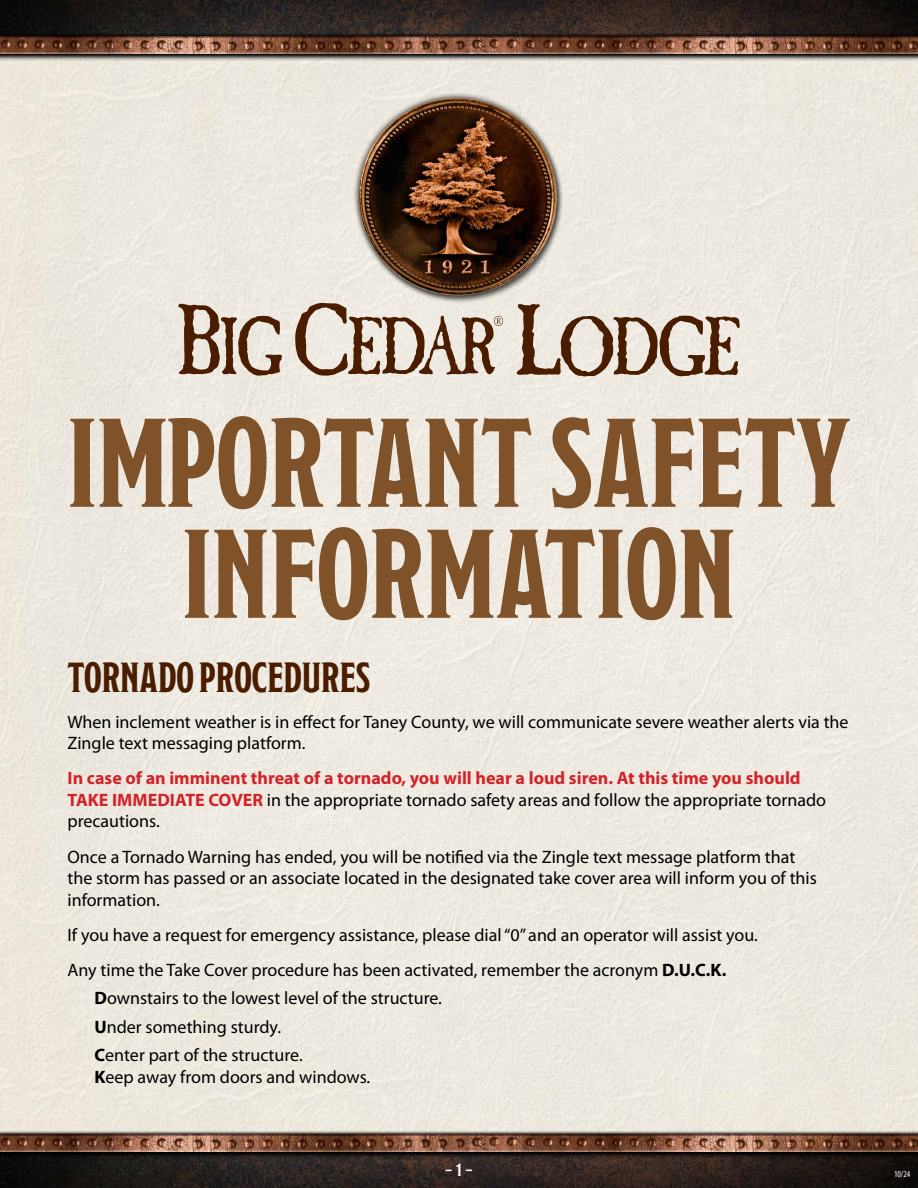
<style>
.page{position:relative;width:918px;height:1188px;background:#fff}
.page>*{position:absolute;margin:0;border:0;box-sizing:border-box;transform-origin:0 0}
.t1{font:700 126px/111px "Modesto Condensed";color:#7f522a;text-align:center}
.t2{font:700 42px "Modesto Condensed";color:#4a1d00}
.t3{font:18px/21.6px "Myriad Pro";color:#000}
.t4{font:700 18px/21.6px "Myriad Pro";color:#d2232a}
.t5{font:700 18px "Modesto Condensed";color:#fff}
.t6{font:condensed 9px "Myriad Pro";color:#fff}
.s1{font-weight:400;color:#000}
.s2{font-weight:700}
</style>
<div class="page">
<div style="left:0;top:61px;width:918px;height:1070px;background:#ede9e0"></div>
<img style="left:0;top:0;width:918px;height:33px">
<div style="left:0;top:34px;width:918px;height:27px;background:linear-gradient(to right,#b0aca4,#aeaca5)"></div>
<svg style="left:0;top:33px;width:918px;height:24px;background:#262321"></svg>
<img style="left:0;top:36px;width:918px;height:18px">
<img style="left:0;top:1159px;width:918px;height:29px">
<svg style="left:0;top:1155px;width:918px;height:4px;background:#231c1a"></svg>
<svg style="left:0;top:1131px;width:918px;height:24px;background:#4e4b48"></svg>
<img style="left:0;top:1134px;width:918px;height:18px">
<img style="left:333px;top:90px;width:253px;height:219px">
<svg style="left:178px;top:304px;width:104px;height:72px;background:#b09d8d"></svg>
<svg style="left:295px;top:303px;width:210px;height:73px;background:#beaea0"></svg>
<svg style="left:517px;top:304px;width:223px;height:72px;background:#bbaa9b"></svg>
<h1 class="t1" style="left:68px;top:409px;width:784px">IMPORTANT SAFETY<br>INFORMATION</h1>
<h2 class="t2" style="left:68px;top:657px;width:304px">TORNADO PROCEDURES</h2>
<p class="t3" style="left:68px;top:710px;width:783px">When inclement weather is in effect for Taney County, we will communicate severe weather alerts via the<br>Zingle text messaging platform.</p>
<p class="t4" style="left:68px;top:767px;width:760px">In case of an imminent threat of a tornado, you will hear a loud siren. At this time you should<br>TAKE IMMEDIATE COVER <span class="s1">in the appropriate tornado safety areas and follow the appropriate tornado precautions.</span></p>
<p class="t3" style="left:68px;top:845px;width:751px">Once a Tornado Warning has ended, you will be notified via the Zingle text message platform that the storm has passed or an associate located in the designated take cover area will inform you of this information.</p>
<p class="t3" style="left:68px;top:917px;width:692px;line-height:35.1px">If you have a request for emergency assistance, please dial “0” and an operator will assist you.<br>Any time the Take Cover procedure has been activated, remember the acronym <span class="s2">D.U.C.K.</span></p>
<p class="t3" style="left:94px;top:984px;width:349px;line-height:28.3px"><span class="s2">D</span>ownstairs to the lowest level of the structure.<br><span class="s2">U</span>nder something sturdy.<br><span class="s2">C</span>enter part of the structure.</p>
<p class="t3" style="left:94px;top:1065px;width:277px"><span class="s2">K</span>eep away from doors and windows.</p>
<p class="t5" style="left:445px;top:1160px;width:30px">– 1 –</p>
<p class="t6" style="left:894px;top:1169px;width:18px">10/24</p>
</div>
